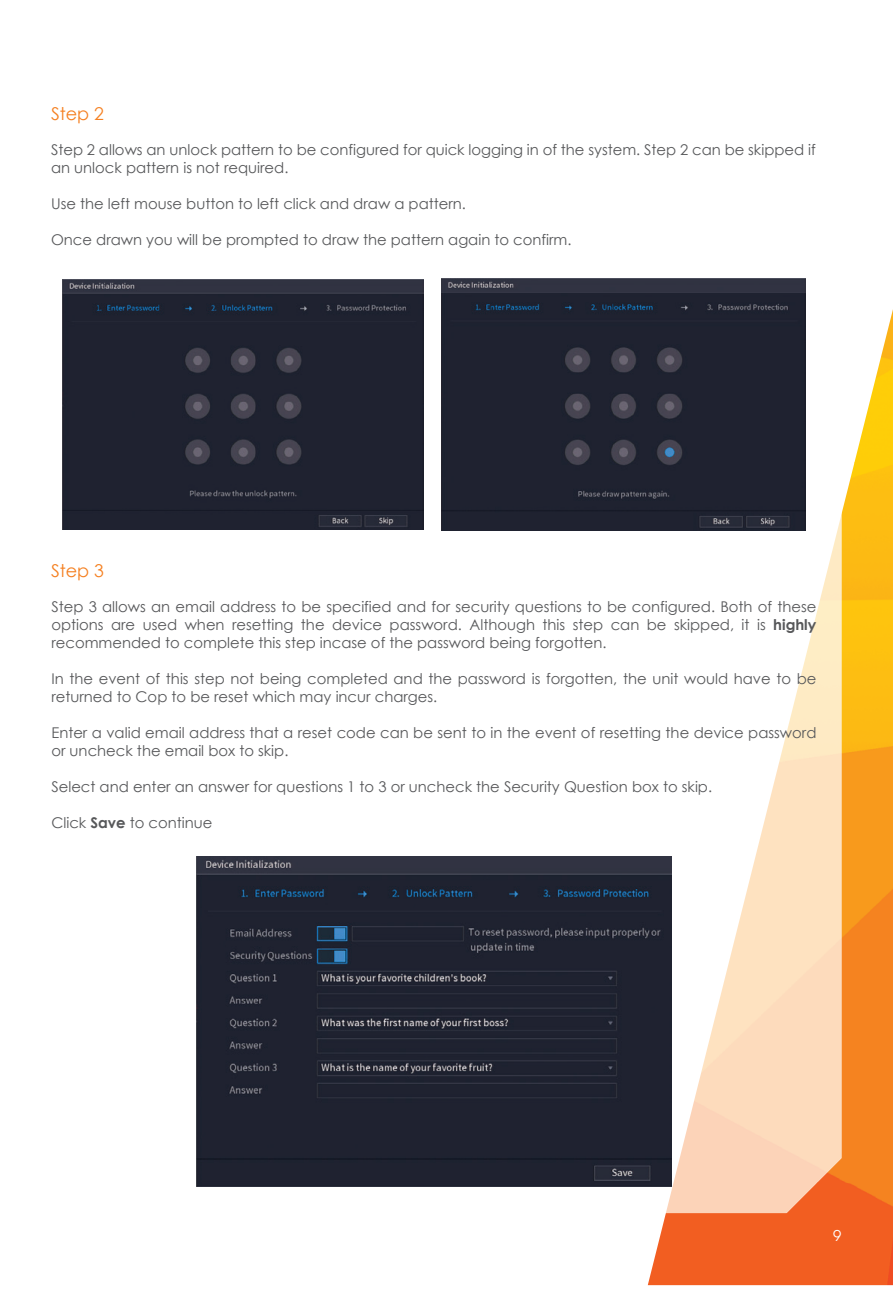
<style>
.page{position:relative;width:893px;height:1289px;background:#fff}
.page>*{position:absolute;margin:0;border:0;box-sizing:border-box;transform-origin:0 0}
.t1{font:17.7px "Century Gothic";color:#f58021}
.t2{font:14.85px/18px "Century Gothic";color:#57585a}
.t3{font:14.85px "Avant Garde";color:#fff}
.s1{font-weight:700}
</style>
<div class="page">
<img style="left:648px;top:1183px;width:245px;height:102px">
<img style="left:841px;top:463px;width:52px;height:720px">
<img style="left:854px;top:309px;width:39px;height:154px">
<img style="left:666px;top:517px;width:175px;height:695px">
<img style="left:62px;top:280px;width:362px;height:249px">
<img style="left:442px;top:279px;width:364px;height:251px">
<img style="left:196px;top:856px;width:476px;height:330px">
<p class="t1" style="left:51px;top:101px;width:54px">Step 2</p>
<p class="t2" style="left:51px;top:140px;width:766px">Step 2 allows an unlock pattern to be configured for quick logging in of the system. Step 2 can be skipped if an unlock pattern is not required.</p>
<p class="t2" style="left:51px;top:194px;width:416px">Use the left mouse button to left click and draw a pattern.</p>
<p class="t2" style="left:51px;top:230px;width:522px">Once drawn you will be prompted to draw the pattern again to confirm.</p>
<p class="t1" style="left:51px;top:558px;width:54px">Step 3</p>
<p class="t2" style="left:51px;top:597px;width:766px;text-align:justify">Step 3 allows an email address to be specified and for security questions to be configured. Both of these options are used when resetting the device password. Although this step can be skipped, it is <span class="s1">highly </span>recommended to complete this step incase of the password being forgotten.</p>
<p class="t2" style="left:51px;top:669px;width:767px">In the event of this step not being completed and the password is forgotten, the unit would have to be returned to Cop to be reset which may incur charges.</p>
<p class="t2" style="left:51px;top:723px;width:767px">Enter a valid email address that a reset code can be sent to in the event of resetting the device password or uncheck the email box to skip.</p>
<p class="t2" style="left:51px;top:777px;width:662px">Select and enter an answer for questions 1 to 3 or uncheck the Security Question box to skip.</p>
<p class="t2" style="left:51px;top:813px;width:163px">Click <span class="s1">Save</span> to continue</p>
<p class="t3" style="left:833px;top:1226px;width:10px">9</p>
</div>
